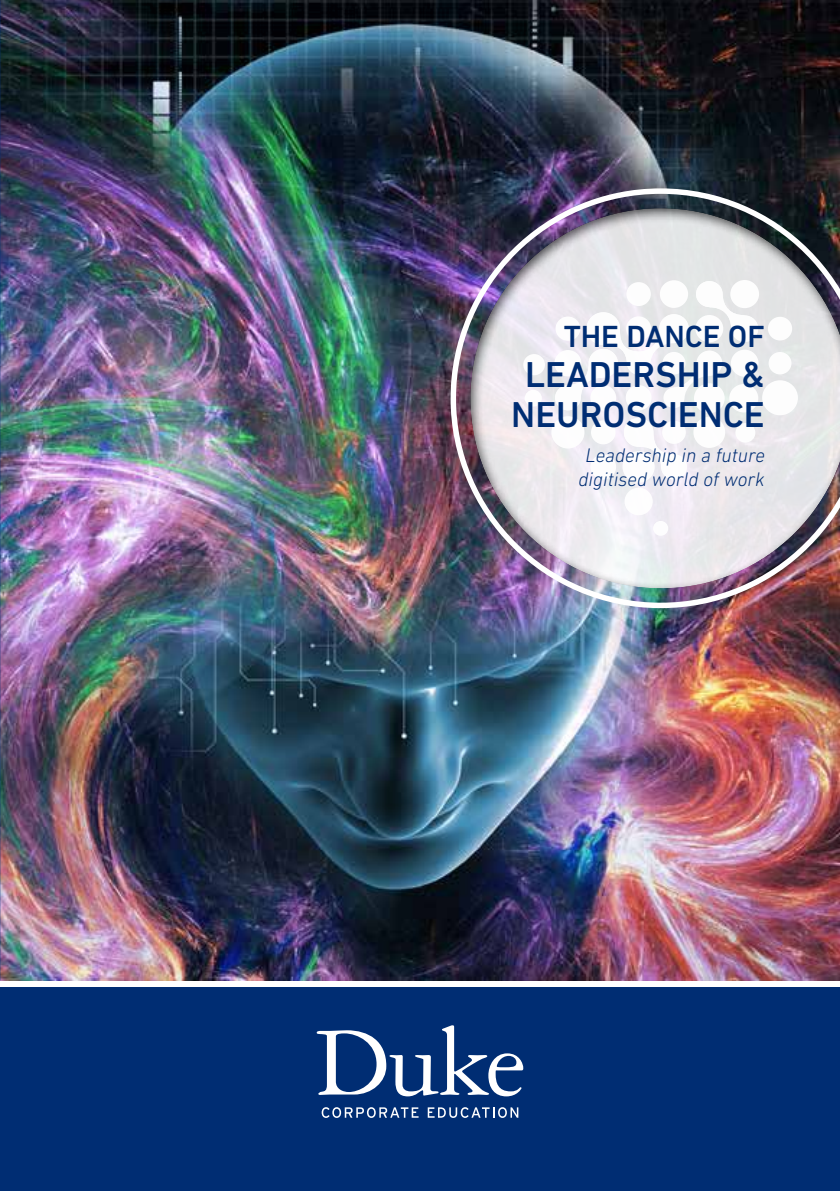
<style>
.page{position:relative;width:840px;height:1191px;background:#fff}
.page>*{position:absolute;margin:0;border:0;box-sizing:border-box;transform-origin:0 0}
.t1{font:500 36.6px/40px "DIN Next CYR";color:#002d73;text-align:center}
.t2{font:500 31.2px "DIN Next CYR";color:#002d73}
.t3{font:italic 300 20px/24px "DIN Next LT Pro";color:#002d73;text-align:center}
</style>
<div class="page">
<img style="left:0;top:0;width:839px;height:980px">
<img style="left:450px;top:188px;width:389px;height:420px">
<div style="left:468px;top:206px;width:371px;height:383px;background:#000;opacity:.75"></div>
<div style="left:0;top:987px;width:839px;height:204px;background:#002d73"></div>
<div style="left:624px;top:488px;width:28px;height:27px;background:#fff;border-radius:50%"></div>
<div style="left:652px;top:521px;width:16px;height:15px;background:#fff;border-radius:50%"></div>
<div style="left:622px;top:451px;width:32px;height:31px;background:#fff;border-radius:50%"></div>
<div style="left:590px;top:454px;width:25px;height:25px;background:#fff;border-radius:50%"></div>
<div style="left:735px;top:423px;width:20px;height:19px;background:#fff;border-radius:50%"></div>
<div style="left:693px;top:417px;width:31px;height:31px;background:#fff;border-radius:50%"></div>
<div style="left:590px;top:420px;width:25px;height:24px;background:#fff;border-radius:50%"></div>
<div style="left:551px;top:416px;width:33px;height:32px;background:#fff;border-radius:50%"></div>
<div style="left:761px;top:380px;width:36px;height:35px;background:#fff;border-radius:50%"></div>
<div style="left:728px;top:384px;width:29px;height:28px;background:#fff;border-radius:50%"></div>
<div style="left:693px;top:383px;width:31px;height:30px;background:#fff;border-radius:50%"></div>
<div style="left:768px;top:352px;width:23px;height:22px;background:#fff;border-radius:50%"></div>
<div style="left:730px;top:350px;width:28px;height:27px;background:#fff;border-radius:50%"></div>
<div style="left:523px;top:354px;width:21px;height:21px;background:#fff;border-radius:50%"></div>
<div style="left:524px;top:390px;width:17px;height:16px;background:#fff;border-radius:50%"></div>
<div style="left:767px;top:317px;width:24px;height:23px;background:#fff;border-radius:50%"></div>
<div style="left:729px;top:280px;width:29px;height:28px;background:#fff;border-radius:50%"></div>
<svg style="left:623px;top:418px;width:63px;height:61px"></svg>
<svg style="left:554px;top:281px;width:203px;height:129px"></svg>
<svg style="left:316px;top:1025px;width:207px;height:71px"></svg>
<svg style="left:321px;top:1107px;width:97px;height:11px"></svg>
<svg style="left:427px;top:1107px;width:91px;height:11px"></svg>
<h2 class="t2" style="left:563px;top:318px;width:202px">THE DANCE OF</h2>
<h1 class="t1" style="left:511px;top:354px;width:255px">LEADERSHIP &amp;<br>NEUROSCIENCE</h1>
<p class="t3" style="left:578px;top:443px;width:188px">Leadership in a future digitised world of work</p>
</div>
